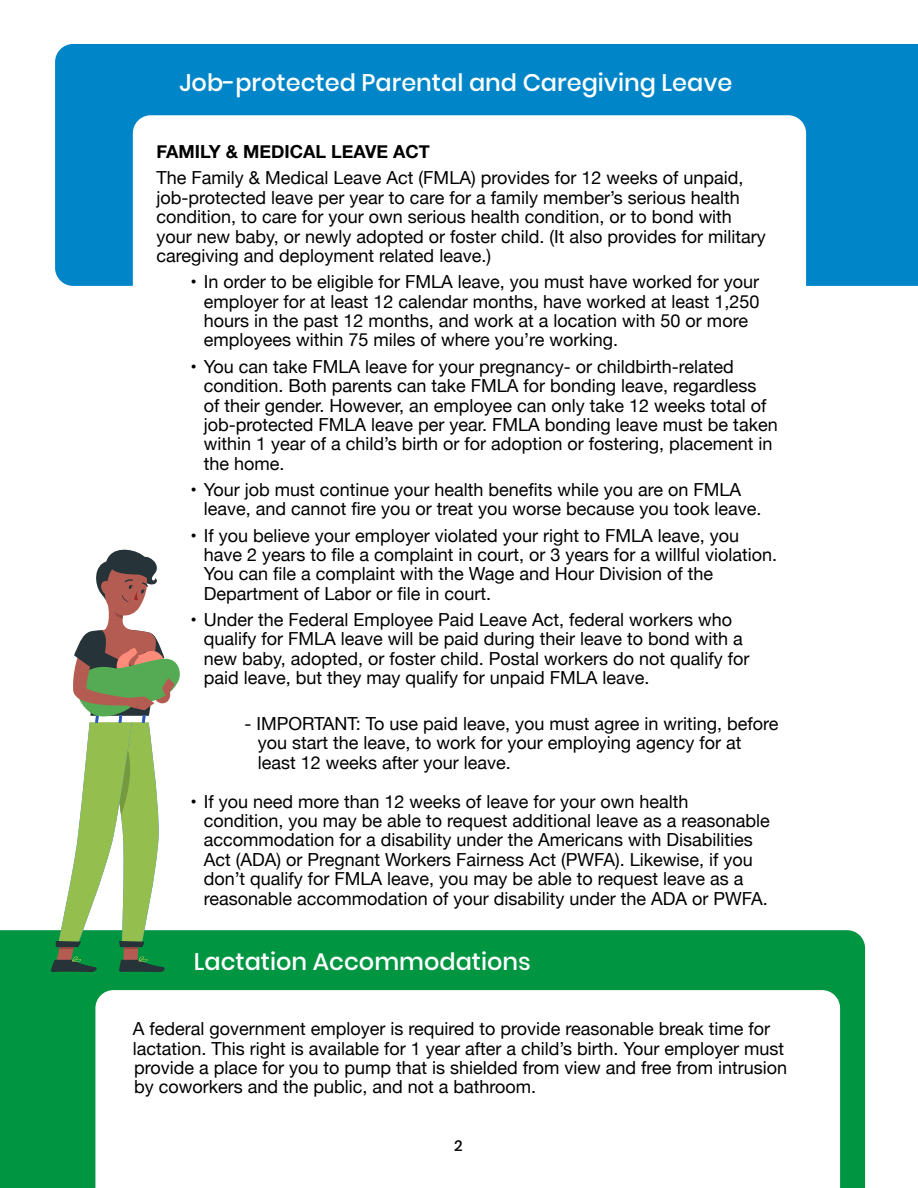
<style>
.page{position:relative;width:918px;height:1188px;background:#fff}
.page>*{position:absolute;margin:0;border:0;box-sizing:border-box;transform-origin:0 0}
.t1{font:500 24px "Poppins";color:#fff}
.t2{font:18px/19.4px "Helvetica Neue";color:#000}
.t3{font:700 18px "Helvetica Neue";color:#000}
.t4{font:500 15px "Poppins";color:#000}
</style>
<div class="page">
<div style="left:0;top:930px;width:865px;height:258px;background:#009541"></div>
<svg style="left:95px;top:990px;width:745px;height:198px"></svg>
<div style="left:55px;top:44px;width:863px;height:242px;background:#0086c8"></div>
<div style="left:133px;top:115px;width:673px;height:277px;background:#fff;border-radius:18px"></div>
<svg style="left:50px;top:549px;width:132px;height:423px"></svg>
<h1 class="t1" style="left:180px;top:68px;width:554px">Job-protected Parental and Caregiving Leave</h1>
<p class="t3" style="left:157px;top:138px;width:275px">FAMILY &amp; MEDICAL LEAVE ACT</p>
<p class="t2" style="left:157px;top:169px;width:611px">The Family &amp; Medical Leave Act (FMLA) provides for 12 weeks of unpaid, job-protected leave per year to care for a family member’s serious health condition, to care for your own serious health condition, or to bond with your new baby, or newly adopted or foster child. (It also provides for military caregiving and deployment related leave.)</p>
<p class="t2" style="left:204px;top:273px;width:557px;text-indent:-13px">• In order to be eligible for FMLA leave, you must have worked for your employer for at least 12 calendar months, have worked at least 1,250 hours in the past 12 months, and work at a location with 50 or more employees within 75 miles of where you’re working.</p>
<p class="t2" style="left:204px;top:358px;width:575px;text-indent:-13px">• You can take FMLA leave for your pregnancy- or childbirth-related condition. Both parents can take FMLA for bonding leave, regardless<br>of their gender. However, an employee can only take 12 weeks total of job-protected FMLA leave per year. FMLA bonding leave must be taken within 1 year of a child’s birth or for adoption or fostering, placement in the home.</p>
<p class="t2" style="left:204px;top:481px;width:559px;text-indent:-13px">• Your job must continue your health benefits while you are on FMLA leave, and cannot fire you or treat you worse because you took leave.</p>
<p class="t2" style="left:204px;top:526px;width:575px;text-indent:-13px">• If you believe your employer violated your right to FMLA leave, you have 2 years to file a complaint in court, or 3 years for a willful violation.<br>You can file a complaint with the Wage and Hour Division of the Department of Labor or file in court.</p>
<p class="t2" style="left:204px;top:611px;width:547px;text-indent:-13px">• Under the Federal Employee Paid Leave Act, federal workers who qualify for FMLA leave will be paid during their leave to bond with a new baby, adopted, or foster child. Postal workers do not qualify for paid leave, but they may qualify for unpaid FMLA leave.</p>
<p class="t2" style="left:258px;top:715px;width:522px;text-indent:-14px">- IMPORTANT: To use paid leave, you must agree in writing, before you start the leave, to work for your employing agency for at least 12 weeks after your leave.</p>
<p class="t2" style="left:204px;top:792px;width:568px;text-indent:-13px">• If you need more than 12 weeks of leave for your own health condition, you may be able to request additional leave as a reasonable accommodation for a disability under the Americans with Disabilities Act (ADA) or Pregnant Workers Fairness Act (PWFA). Likewise, if you don’t qualify for FMLA leave, you may be able to request leave as a reasonable accommodation of your disability under the ADA or PWFA.</p>
<h1 class="t1" style="left:194px;top:948px;width:339px">Lactation Accommodations</h1>
<p class="t2" style="left:133px;top:1020px;width:656px">A federal government employer is required to provide reasonable break time for lactation. This right is available for 1 year after a child’s birth. Your employer must provide a place for you to pump that is shielded from view and free from intrusion by coworkers and the public, and not a bathroom.</p>
<p class="t4" style="left:454px;top:1137px;width:10px">2</p>
</div>
